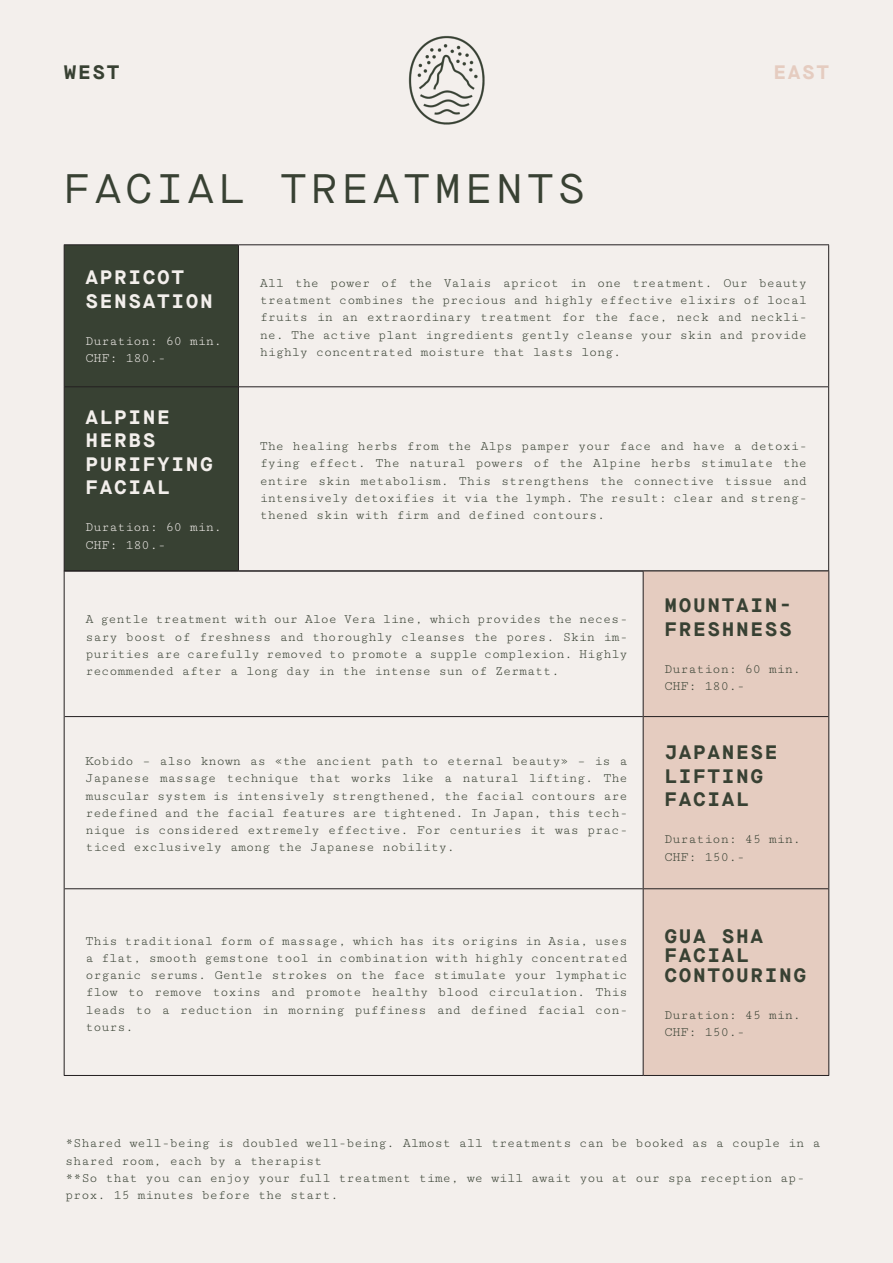
<style>
.page{position:relative;width:893px;height:1263px;background:#f3efec}
.page>*{position:absolute;margin:0;border:0;box-sizing:border-box;transform-origin:0 0}
.t1{font:41.25px "Maison Neue Mono";letter-spacing:.1em;color:#384133}
.t2{font:700 19.5px/23.4px "Maison Neue Mono";letter-spacing:.085em;color:#384133}
.t3{font:700 19.5px/23.4px "Maison Neue Mono";letter-spacing:.085em;color:#f3efec}
.t4{font:700 19.5px "Maison Neue Mono";color:#e5ccc0}
.Preisliste{font:13.5px/17.2px "Cutive Mono";letter-spacing:-.01em;color:#384133;text-align:justify}
.Preisliste-2{font:13.5px/17.2px "Cutive Mono";letter-spacing:-.01em;color:#f3efec}
</style>
<div class="page">
<div style="left:65px;top:245px;width:173px;height:326px;background:#384133"></div>
<hr style="left:65px;top:386px;width:173px;height:1px;background:#231f20">
<hr style="left:239px;top:386px;width:589px;height:1px;background:#231f20">
<hr style="left:64px;top:244px;width:174px;height:1px;background:#231f20">
<hr style="left:238px;top:244px;width:591px;height:1px;background:#231f20">
<hr style="left:64px;top:245px;width:1px;height:142px;background:#231f20">
<hr style="left:238px;top:245px;width:1px;height:142px;background:#231f20">
<hr style="left:828px;top:245px;width:1px;height:142px;background:#231f20">
<hr style="left:64px;top:387px;width:1px;height:184px;background:#231f20">
<hr style="left:238px;top:387px;width:1px;height:184px;background:#231f20">
<hr style="left:828px;top:387px;width:1px;height:184px;background:#231f20">
<img style="left:408px;top:35px;width:77px;height:90px">
<div style="left:644px;top:572px;width:184px;height:503px;background:#e5ccc0"></div>
<hr style="left:65px;top:716px;width:578px;height:1px;background:#231f20">
<hr style="left:643px;top:716px;width:185px;height:1px;background:#231f20">
<hr style="left:65px;top:888px;width:578px;height:1px;background:#231f20">
<hr style="left:643px;top:888px;width:185px;height:1px;background:#231f20">
<hr style="left:64px;top:1075px;width:579px;height:1px;background:#231f20">
<hr style="left:643px;top:1075px;width:186px;height:1px;background:#231f20">
<hr style="left:64px;top:571px;width:579px;height:1px;background:#231f20">
<hr style="left:643px;top:571px;width:186px;height:1px;background:#231f20">
<hr style="left:64px;top:571px;width:1px;height:145px;background:#231f20">
<hr style="left:643px;top:571px;width:1px;height:145px;background:#231f20">
<hr style="left:828px;top:571px;width:1px;height:145px;background:#231f20">
<hr style="left:64px;top:716px;width:1px;height:173px;background:#231f20">
<hr style="left:643px;top:716px;width:1px;height:173px;background:#231f20">
<hr style="left:828px;top:716px;width:1px;height:173px;background:#231f20">
<hr style="left:64px;top:889px;width:1px;height:186px;background:#231f20">
<hr style="left:643px;top:889px;width:1px;height:186px;background:#231f20">
<hr style="left:828px;top:889px;width:1px;height:186px;background:#231f20">
<p class="t2" style="left:64px;top:60px;width:57px">WEST</p>
<p class="t4" style="left:773px;top:58px;width:57px">EAST</p>
<p class="t1" style="left:64px;top:161px;width:522px">FACIAL TREATMENTS</p>
<p class="t3" style="left:85px;top:265px;width:129px">APRICOT<br>SENSATION</p>
<p class="Preisliste-2" style="left:85px;top:332px;width:138px">Duration: 60 min.<br>CHF: 180.-</p>
<p class="t3" style="left:85px;top:405px;width:129px">ALPINE<br>HERBS<br>PURIFYING<br>FACIAL</p>
<p class="Preisliste-2" style="left:85px;top:519px;width:138px">Duration: 60 min.<br>CHF: 180.-</p>
<p class="Preisliste" style="left:260px;top:274px;width:549px">All the power of the Valais apricot in one treatment. Our beauty treatment combines the precious and highly effective elixirs of local fruits in an extraordinary treatment for the face, neck and neckli&shy;ne. The active plant ingredients gently cleanse your skin and provide highly concentrated moisture that lasts long.</p>
<p class="Preisliste" style="left:260px;top:438px;width:549px">The healing herbs from the Alps pamper your face and have a detoxi&shy;fying effect. The natural powers of the Alpine herbs stimulate the entire skin metabolism. This strengthens the connective tissue and intensively detoxifies it via the lymph. The result: clear and streng&shy;thened skin with firm and defined contours.</p>
<p class="Preisliste" style="left:85px;top:611px;width:544px">A gentle treatment with our Aloe Vera line, which provides the neces&shy;sary boost of freshness and thoroughly cleanses the pores. Skin im&shy;purities are carefully removed to promote a supple complexion. Highly recommended after a long day in the intense sun of Zermatt.</p>
<p class="Preisliste" style="left:85px;top:753px;width:544px">Kobido – also known as «the ancient path to eternal beauty» – is a Japanese massage technique that works like a natural lifting. The muscular system is intensively strengthened, the facial contours are</p>
<p class="Preisliste" style="left:85px;top:804px;width:544px">redefined and the facial features are tightened. In Japan, this tech&shy;nique is considered extremely effective. For centuries it was prac&shy;ticed exclusively among the Japanese nobility.</p>
<p class="Preisliste" style="left:85px;top:932px;width:544px">This traditional form of massage, which has its origins in Asia, uses a flat, smooth gemstone tool in combination with highly concentrated organic serums. Gentle strokes on the face stimulate your lymphatic flow to remove toxins and promote healthy blood circulation. This leads to a reduction in morning puffiness and defined facial con&shy;tours.</p>
<p class="t2" style="left:664px;top:593px;width:129px">MOUNTAIN-<br>FRESHNESS</p>
<p class="Preisliste" style="left:664px;top:660px;width:138px">Duration: 60 min.</p>
<p class="Preisliste" style="left:664px;top:678px;width:82px">CHF: 180.-</p>
<p class="t2" style="left:664px;top:740px;width:115px">JAPANESE</p>
<p class="t2" style="left:664px;top:764px;width:100px">LIFTING<br>FACIAL</p>
<p class="Preisliste" style="left:664px;top:831px;width:138px">Duration: 45 min.</p>
<p class="Preisliste" style="left:664px;top:848px;width:82px">CHF: 150.-</p>
<p class="t2" style="left:664px;top:923px;width:100px">GUA SHA</p>
<p class="t2" style="left:664px;top:943px;width:86px">FACIAL</p>
<p class="t2" style="left:664px;top:963px;width:143px">CONTOURING</p>
<p class="Preisliste" style="left:664px;top:1007px;width:138px">Duration: 45 min.</p>
<p class="Preisliste" style="left:664px;top:1024px;width:82px">CHF: 150.-</p>
<p class="Preisliste" style="left:65px;top:1135px;width:757px">*Shared well-being is doubled well-being. Almost all treatments can be booked as a couple in a shared room, each by a therapist</p>
<p class="Preisliste" style="left:65px;top:1169px;width:741px">**So that you can enjoy your full treatment time, we will await you at our spa reception ap&shy;prox. 15 minutes before the start.</p>
</div>
